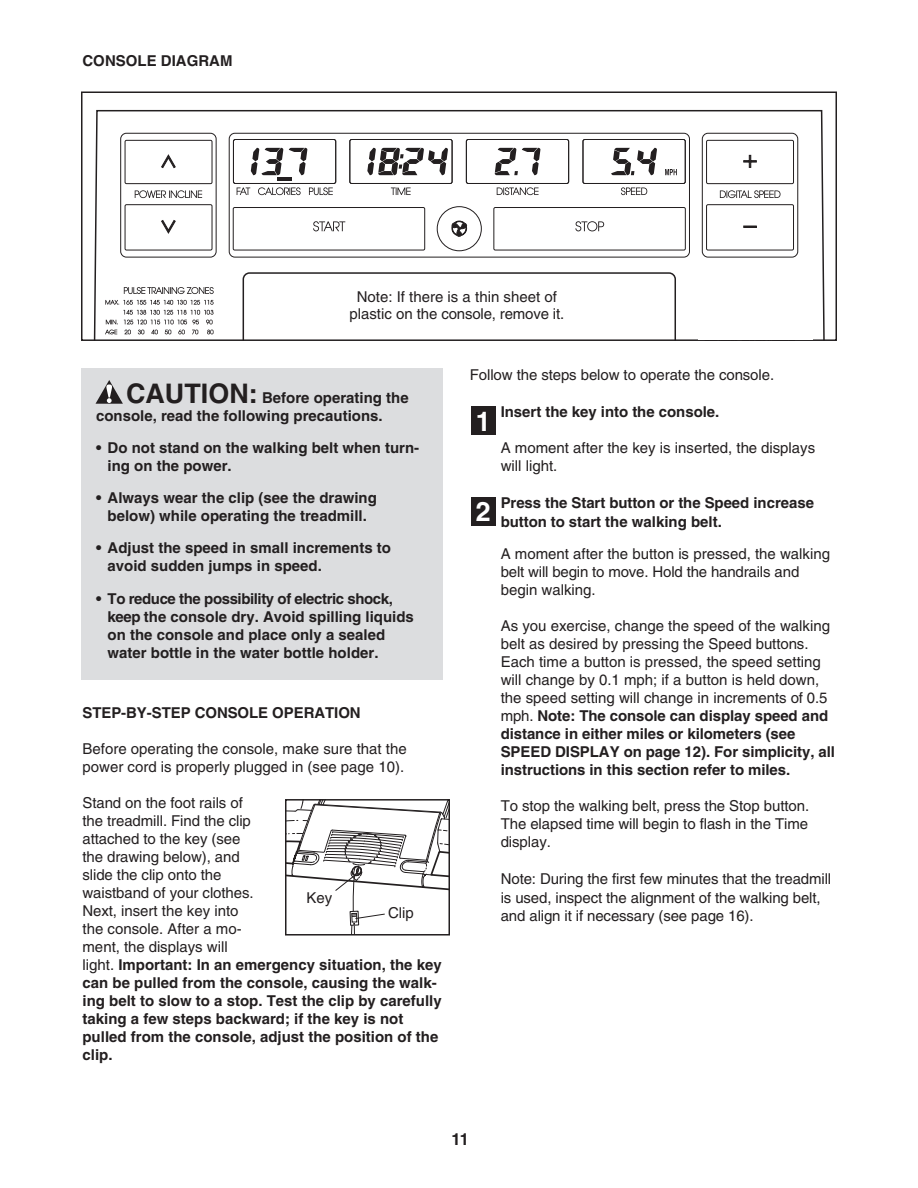
<style>
.page{position:relative;width:918px;height:1188px;background:#fff}
.page>*{position:absolute;margin:0;border:0;box-sizing:border-box;transform-origin:0 0}
.t1{font:700 27px "Helvetica";color:#fff}
.t2{font:700 16.5px "Helvetica";color:#231f20}
.t3{font:700 15px/18px "Helvetica";color:#231f20}
.t4{font:15px/18px "Helvetica";color:#231f20}
.s1{font-size:27px}
.s2{font-weight:400}
.s3{font-weight:700}
</style>
<div class="page">
<svg style="left:93px;top:109px;width:732px;height:229px"></svg>
<div style="left:120px;top:133px;width:97px;height:124px;border:1px solid #231f20;border-radius:6px"></div>
<div style="left:125px;top:140px;width:87px;height:44px;border:1px solid #231f20"></div>
<div style="left:125px;top:204px;width:87px;height:46px;border:1px solid #231f20"></div>
<div style="left:702px;top:133px;width:96px;height:124px;border:1px solid #231f20;border-radius:6px"></div>
<div style="left:229px;top:133px;width:461px;height:124px;border:1px solid #231f20;border-radius:6px"></div>
<div style="left:437px;top:206px;width:45px;height:45px;border:1px solid #231f20;border-radius:50%"></div>
<div style="left:706px;top:140px;width:88px;height:44px;border:1px solid #231f20"></div>
<div style="left:706px;top:204px;width:88px;height:46px;border:1px solid #231f20"></div>
<svg style="left:720px;top:190px;width:61px;height:8px"></svg>
<svg style="left:744px;top:155px;width:12px;height:13px"></svg>
<svg style="left:744px;top:226px;width:12px;height:2px"></svg>
<div style="left:233px;top:207px;width:192px;height:43px;border:1px solid #231f20"></div>
<svg style="left:124px;top:287px;width:90px;height:7px"></svg>
<svg style="left:105px;top:330px;width:12px;height:4px"></svg>
<svg style="left:124px;top:330px;width:7px;height:4px"></svg>
<svg style="left:138px;top:330px;width:6px;height:4px"></svg>
<svg style="left:151px;top:330px;width:7px;height:4px"></svg>
<svg style="left:165px;top:330px;width:6px;height:4px"></svg>
<svg style="left:178px;top:330px;width:7px;height:4px"></svg>
<svg style="left:192px;top:330px;width:6px;height:4px"></svg>
<svg style="left:207px;top:330px;width:7px;height:4px"></svg>
<svg style="left:313px;top:221px;width:32px;height:10px"></svg>
<div style="left:493px;top:207px;width:193px;height:43px;border:1px solid #231f20"></div>
<svg style="left:575px;top:221px;width:29px;height:10px"></svg>
<svg style="left:497px;top:187px;width:42px;height:8px"></svg>
<svg style="left:391px;top:187px;width:20px;height:8px"></svg>
<svg style="left:621px;top:187px;width:26px;height:8px"></svg>
<svg style="left:135px;top:190px;width:67px;height:8px"></svg>
<svg style="left:161px;top:155px;width:14px;height:13px"></svg>
<svg style="left:161px;top:220px;width:14px;height:13px"></svg>
<svg style="left:237px;top:187px;width:13px;height:8px"></svg>
<svg style="left:258px;top:187px;width:43px;height:8px"></svg>
<svg style="left:309px;top:187px;width:24px;height:8px"></svg>
<svg style="left:450px;top:221px;width:18px;height:16px"></svg>
<div style="left:233px;top:139px;width:103px;height:45px;border:1px solid #231f20;border-radius:2px"></div>
<div style="left:349px;top:139px;width:103px;height:45px;border:1px solid #231f20;border-radius:2px"></div>
<div style="left:466px;top:139px;width:103px;height:45px;border:1px solid #231f20;border-radius:2px"></div>
<div style="left:583px;top:139px;width:103px;height:45px;border:1px solid #231f20;border-radius:2px"></div>
<svg style="left:105px;top:300px;width:109px;height:24px"></svg>
<svg style="left:665px;top:169px;width:12px;height:6px"></svg>
<div style="left:81px;top:92px;width:756px;height:249px;border:2px solid #231f20"></div>
<div style="left:471px;top:497px;width:24px;height:28px;background:#231f20"></div>
<div style="left:471px;top:406px;width:24px;height:29px;background:#231f20"></div>
<div style="left:81px;top:368px;width:361px;height:312px;background:#dcdddf"></div>
<svg style="left:96px;top:380px;width:27px;height:24px"></svg>
<div style="left:344px;top:289px;width:225px;height:44px;background:#fff"></div>
<div style="left:285px;top:799px;width:165px;height:137px;border:2px solid #231f20"></div>
<svg style="left:286px;top:800px;width:163px;height:135px"></svg>
<div style="left:698px;top:279px;width:114px;height:60px;background:#fff"></div>
<p class="t3" style="left:82px;top:53px;width:151px">CONSOLE DIAGRAM</p>
<p class="t4" style="left:349px;top:289px;width:216px;line-height:17.2px;text-align:center">Note: If there is a thin sheet of plastic on the console, remove it.</p>
<p class="t3" style="left:96px;top:390px;width:314px;text-indent:30px"><span class="s1">CAUTION:</span> Before operating the console, read the following precautions.</p>
<p class="t3" style="left:108px;top:440px;width:313px;text-indent:-12px">• Do not stand on the walking belt when turn&shy;ing on the power.</p>
<p class="t3" style="left:96px;top:490px;width:282px;text-align:center">• Always wear the clip (see the drawing below) while operating the treadmill.</p>
<p class="t3" style="left:108px;top:540px;width:285px;text-indent:-12px">• Adjust the speed in small increments to avoid sudden jumps in speed.</p>
<p class="t3" style="left:108px;top:591px;width:308px;text-indent:-12px">• To reduce the possibility of electric shock, keep the console dry. Avoid spilling liquids on the console and place only a sealed water bottle in the water bottle holder.</p>
<p class="t3" style="left:82px;top:705px;width:280px">STEP-BY-STEP CONSOLE OPERATION</p>
<p class="t4" style="left:82px;top:741px;width:326px">Before operating the console, make sure that the power cord is properly plugged in (see page 10).</p>
<p class="t3" style="left:82px;top:795px;width:361px"><span class="s2">Stand on the foot rails of<br>the treadmill. Find the clip<br>attached to the key (see<br>the drawing below), and<br>slide the clip onto the<br>waistband of your clothes.<br>Next, insert the key into<br>the console. After a mo-<br>ment, the displays will<br>light.</span> Important: In an emergency situation, the key can be pulled from the console, causing the walk&shy;ing belt to slow to a stop. Test the clip by carefully taking a few steps backward; if the key is not pulled from the console, adjust the position of the clip.</p>
<p class="t4" style="left:307px;top:890px;width:27px">Key</p>
<p class="t4" style="left:388px;top:905px;width:27px">Clip</p>
<p class="t4" style="left:470px;top:367px;width:306px">Follow the steps below to operate the console.</p>
<p class="t3" style="left:501px;top:404px;width:220px">Insert the key into the console.</p>
<p class="t4" style="left:501px;top:440px;width:316px">A moment after the key is inserted, the displays will light.</p>
<p class="t3" style="left:501px;top:495px;width:315px;line-height:18.8px">Press the Start button or the Speed increase button to start the walking belt.</p>
<p class="t4" style="left:501px;top:546px;width:331px">A moment after the button is pressed, the walking belt will begin to move. Hold the handrails and begin walking.</p>
<p class="t4" style="left:501px;top:618px;width:336px">As you exercise, change the speed of the walking belt as desired by pressing the Speed buttons.<br>Each time a button is pressed, the speed setting will change by 0.1 mph; if a button is held down, the speed setting will change in increments of 0.5 mph. <span class="s3">Note: The console can display speed and distance in either miles or kilometers (see SPEED DISPLAY on page 12). For simplicity, all instructions in this section refer to miles.</span></p>
<p class="t4" style="left:501px;top:798px;width:310px;text-align:justify">To stop the walking belt, press the Stop button.<br>The elapsed time will begin to flash in the Time display.</p>
<p class="t4" style="left:501px;top:871px;width:332px;line-height:18.8px">Note: During the first few minutes that the treadmill is used, inspect the alignment of the walking belt, and align it if necessary (see page 16).</p>
<h1 class="t1" style="left:476px;top:410px;width:17px">1</h1>
<h1 class="t1" style="left:476px;top:501px;width:17px">2</h1>
<p class="t2" style="left:452px;top:1132px;width:19px">11</p>
</div>
